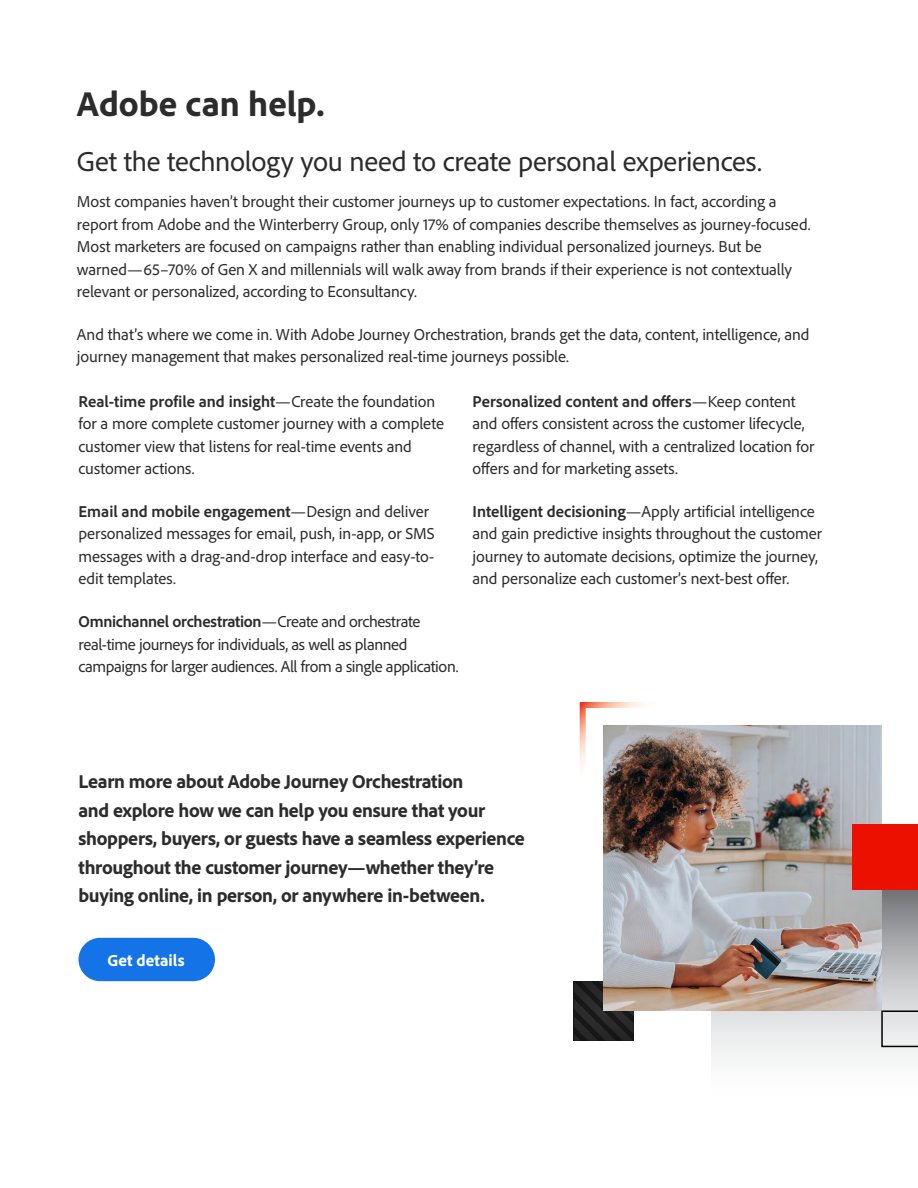
<style>
.page{position:relative;width:918px;height:1188px;background:#fff}
.page>*{position:absolute;margin:0;border:0;box-sizing:border-box;transform-origin:0 0}
.H1{font:800 36px "Adobe Clean";color:#2c2c2c}
.t1{font:28.5px "Adobe Clean";letter-spacing:-.01em;color:#2c2c2c}
.Body{font:800 19.5px/28.5px "Adobe Clean";letter-spacing:-.015em;color:#2c2c2c}
.CTA{font:800 16.8px "Adobe Clean";letter-spacing:.005em;color:#fff}
.Body-2{font:16.5px/22.5px "Adobe Clean";letter-spacing:-.005em;color:#2c2c2c}
.Body-3{font:16.5px/22.5px "Adobe Clean";letter-spacing:-.025em;color:#2c2c2c}
.s1{font-weight:700}
</style>
<div class="page">
<div style="left:79px;top:938px;width:136px;height:43px;background:#1473e6;border-radius:22px"></div>
<div style="left:574px;top:981px;width:60px;height:60px;background:linear-gradient(to right,#222,#222)"></div>
<svg style="left:711px;top:890px;width:207px;height:170px"></svg>
<img style="left:604px;top:725px;width:277px;height:285px">
<svg style="left:881px;top:1010px;width:37px;height:37px"></svg>
<div style="left:852px;top:824px;width:66px;height:66px;background:#eb1000"></div>
<svg style="left:579px;top:702px;width:86px;height:94px"></svg>
<p class="H1" style="left:77px;top:81px;width:249px">Adobe can help.</p>
<h2 class="t1" style="left:77px;top:143px;width:686px">Get the technology you need to create personal experiences.</h2>
<p class="Body-2" style="left:77px;top:190px;width:735px">Most companies haven’t brought their customer journeys up to customer expectations. In fact, according a report from Adobe and the Winterberry Group, only 17% of companies describe themselves as journey-focused.<br>Most marketers are focused on campaigns rather than enabling individual personalized journeys. But be warned—65–70% of Gen X and millennials will walk away from brands if their experience is not contextually relevant or personalized, according to Econsultancy.</p>
<p class="Body-2" style="left:77px;top:322px;width:734px">And that’s where we come in. With Adobe Journey Orchestration, brands get the data, content, intelligence, and journey management that makes personalized real-time journeys possible.</p>
<p class="Body-2" style="left:78px;top:389px;width:367px"><span class="s1">Real-time profile and insight</span>—Create the foundation for a more complete customer journey with a complete customer view that listens for real-time events and customer actions.</p>
<p class="Body-2" style="left:78px;top:499px;width:358px"><span class="s1">Email and mobile engagement</span>—Design and deliver personalized messages for email, push, in-app, or SMS messages with a drag-and-drop interface and easy-to&shy;edit templates.</p>
<p class="Body-3" style="left:78px;top:610px;width:382px"><span class="s1">Omnichannel orchestration</span>—Create and orchestrate real-time journeys for individuals, as well as planned campaigns for larger audiences. All from a single application.</p>
<p class="Body-2" style="left:473px;top:389px;width:343px"><span class="s1">Personalized content and offers</span>—Keep content and offers consistent across the customer lifecycle, regardless of channel, with a centralized location for offers and for marketing assets.</p>
<p class="Body-2" style="left:473px;top:499px;width:351px"><span class="s1">Intelligent decisioning</span>—Apply artificial intelligence and gain predictive insights throughout the customer journey to automate decisions, optimize the journey, and personalize each customer’s next-best offer.</p>
<p class="Body" style="left:78px;top:766px;width:448px">Learn more about Adobe Journey Orchestration<br>and explore how we can help you ensure that your shoppers, buyers, or guests have a seamless experience throughout the customer journey—whether they’re buying online, in person, or anywhere in-between.</p>
<p class="CTA" style="left:107px;top:949px;width:79px">Get details</p>
</div>
